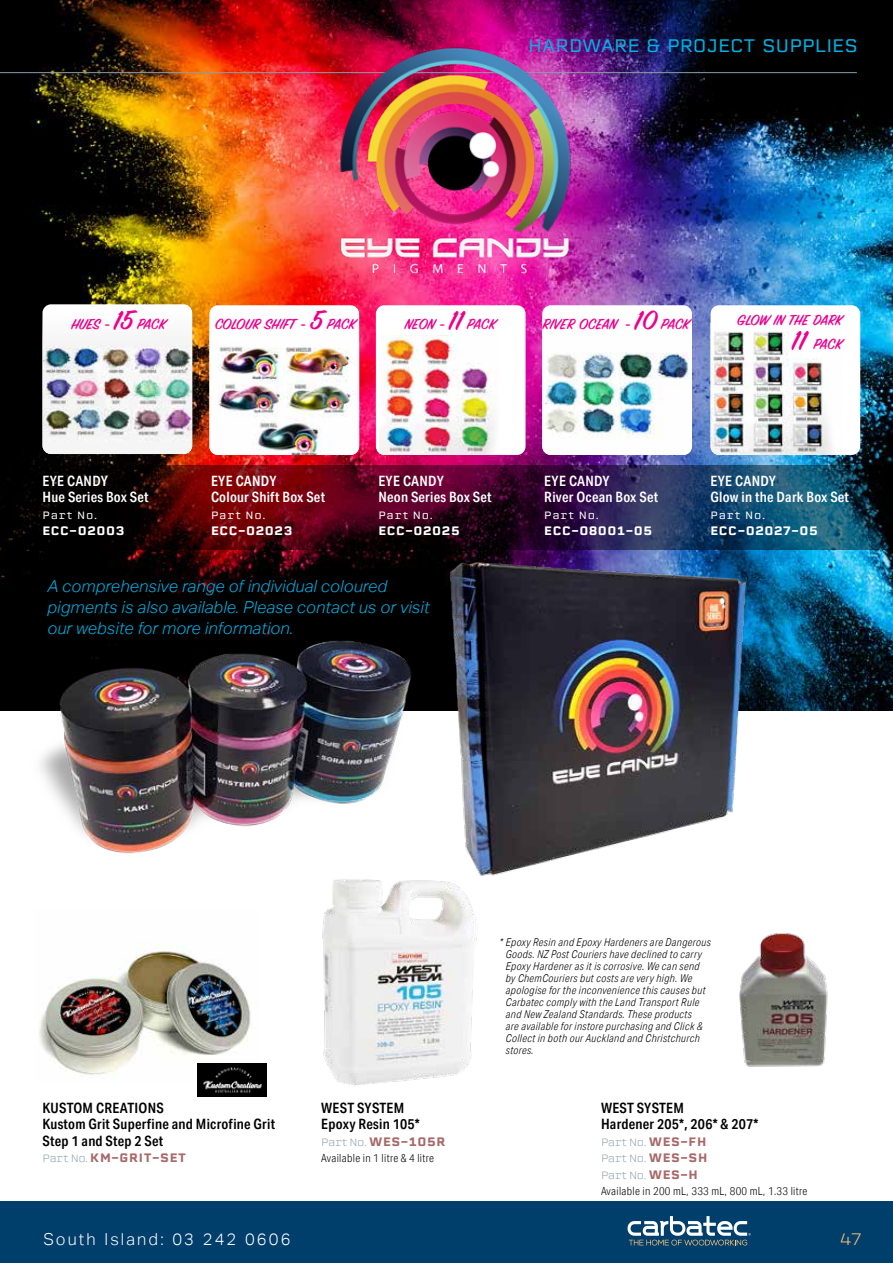
<style>
.page{position:relative;width:893px;height:1263px;background:#fff}
.page>*{position:absolute;margin:0;border:0;box-sizing:border-box;transform-origin:0 0}
.t1{font:18px "Erbaum";color:#00b1e5}
.t2{font:italic 300 16.5px/21px "Aktiv Grotesk";letter-spacing:.01em;color:#00b1e5}
.t3{font:16.5px/24px "Sign Painter House Script";letter-spacing:.01em;color:#ec008c;text-align:right}
.t4{font:300 16.5px "Aktiv Grotesk";letter-spacing:.13em;color:#fff}
.t5{font:300 16.5px "Erbaum";color:#feca7a}
.t6{font:600 14.25px/16.5px "Aktiv Grotesk Cd";letter-spacing:.02em;color:#fff}
.t7{font:600 14.25px/16.5px "Aktiv Grotesk Cd";letter-spacing:.02em;color:#000}
.t8{font:500 12px "Erbaum";letter-spacing:.05em;color:#fff}
.t9{font:500 12px "Erbaum";letter-spacing:.05em;color:#a86969}
.t10{font:300 11.25px "Aktiv Grotesk Cd";letter-spacing:.03em;color:#000}
.t11{font:italic 300 10.8px/12px "Aktiv Grotesk Cd";letter-spacing:.03em;color:#000}
.t12{font:300 10.5px/16.5px "Erbaum";letter-spacing:-.05em;color:#899eaa;text-align:justify}
.t13{font:10.5px "Erbaum";letter-spacing:.075em;color:#fff}
.s1{font-size:30px}
.s2{font-weight:300;font-size:10.5px;color:#899eaa}
.s3{font-weight:500;font-size:12px;color:#a86969}
</style>
<div class="page">
<div style="left:0;top:1202px;width:893px;height:61px;background:#003e6b"></div>
<img style="left:0;top:0;width:893px;height:710px">
<img style="left:0;top:465px;width:893px;height:84px">
<hr style="left:0;top:72px;width:857px;height:1px;background:#899eaa">
<svg style="left:627px;top:1216px;width:124px;height:29px"></svg>
<img style="left:13px;top:635px;width:405px;height:219px">
<div style="left:43px;top:304px;width:149px;height:150px;background:#fff;border-radius:9px"></div>
<img style="left:43px;top:344px;width:149px;height:110px">
<div style="left:209px;top:305px;width:150px;height:150px;background:#fff;border-radius:9px"></div>
<img style="left:209px;top:314px;width:150px;height:141px">
<div style="left:376px;top:305px;width:150px;height:150px;background:#fff;border-radius:9px"></div>
<img style="left:380px;top:336px;width:119px;height:119px">
<div style="left:542px;top:305px;width:150px;height:150px;background:#fff;border-radius:9px"></div>
<img style="left:542px;top:318px;width:150px;height:137px">
<div style="left:711px;top:305px;width:149px;height:150px;background:#fff;border-radius:9px"></div>
<img style="left:711px;top:324px;width:121px;height:130px">
<img style="left:39px;top:950px;width:212px;height:132px">
<img style="left:322px;top:879px;width:155px;height:206px">
<img style="left:739px;top:933px;width:89px;height:134px">
<img style="left:418px;top:537px;width:359px;height:357px">
<img style="left:294px;top:27px;width:322px;height:264px">
<div style="left:198px;top:1063px;width:69px;height:34px;background:#000"></div>
<img style="left:203px;top:1067px;width:59px;height:26px">
<h1 class="t1" style="left:528px;top:33px;width:331px">HARDWARE &amp; PROJECT SUPPLIES</h1>
<h2 class="t3" style="left:71px;top:313px;width:96px">HUES - <span class="s1">15</span> PACK</h2>
<h2 class="t3" style="left:215px;top:313px;width:142px">COLOUR SHIFT - <span class="s1">5</span> PACK</h2>
<h2 class="t3" style="left:405px;top:313px;width:92px">NEON - <span class="s1">11</span> PACK</h2>
<h2 class="t3" style="left:543px;top:313px;width:148px">RIVER OCEAN - <span class="s1">10</span> PACK</h2>
<h2 class="t3" style="left:737px;top:309px;width:106px">GLOW IN THE DARK<br><span class="s1">11</span> PACK</h2>
<h3 class="t6" style="left:43px;top:473px;width:108px">EYE CANDY<br>Hue Series Box Set</h3>
<p class="t13" style="left:43px;top:508px;width:56px">Part No.</p>
<p class="t8" style="left:43px;top:522px;width:83px">ECC-02003</p>
<h3 class="t6" style="left:211px;top:473px;width:116px">EYE CANDY<br>Colour Shift Box Set</h3>
<p class="t13" style="left:211px;top:508px;width:56px">Part No.</p>
<p class="t8" style="left:211px;top:522px;width:83px">ECC-02023</p>
<h3 class="t6" style="left:378px;top:473px;width:115px">EYE CANDY<br>Neon Series Box Set</h3>
<p class="t13" style="left:378px;top:508px;width:56px">Part No.</p>
<p class="t8" style="left:378px;top:522px;width:83px">ECC-02025</p>
<h2 class="t2" style="left:47px;top:576px;width:384px">A comprehensive range of individual coloured pigments is also available. Please contact us or visit our website for more information.</h2>
<h3 class="t6" style="left:544px;top:473px;width:115px">EYE CANDY<br>River Ocean Box Set</h3>
<p class="t13" style="left:544px;top:508px;width:56px">Part No.</p>
<p class="t8" style="left:544px;top:522px;width:109px">ECC-08001-05</p>
<h3 class="t6" style="left:711px;top:473px;width:140px">EYE CANDY<br>Glow in the Dark Box Set</h3>
<p class="t13" style="left:711px;top:508px;width:56px">Part No.</p>
<p class="t8" style="left:711px;top:522px;width:109px">ECC-02027-05</p>
<h3 class="t7" style="left:43px;top:1100px;width:234px">KUSTOM CREATIONS<br>Kustom Grit Superfine and Microfine Grit<br>Step 1 and Step 2 Set</h3>
<p class="t9" style="left:43px;top:1149px;width:145px"><span class="s2">Part No.</span> KM-GRIT-SET</p>
<h3 class="t7" style="left:321px;top:1100px;width:100px">WEST SYSTEM<br>Epoxy Resin 105*</h3>
<p class="t9" style="left:321px;top:1133px;width:126px"><span class="s2">Part No.</span> WES-105R</p>
<p class="t10" style="left:321px;top:1152px;width:114px">Available in 1 litre &amp; 4 litre</p>
<p class="t11" style="left:506px;top:936px;width:206px;text-indent:-6px">* Epoxy Resin and Epoxy Hardeners are Dangerous Goods. NZ Post Couriers have declined to carry Epoxy Hardener as it is corrosive. We can send by ChemCouriers but costs are very high. We apologise for the inconvenience this causes but Carbatec comply with the Land Transport Rule and New Zealand Standards. These products<br>are available for instore purchasing and Click &amp; Collect in both our Auckland and Christchurch stores.</p>
<h3 class="t7" style="left:601px;top:1100px;width:159px">WEST SYSTEM<br>Hardener 205*, 206* &amp; 207*</h3>
<p class="t12" style="left:601px;top:1134px;width:108px">Part No. <span class="s3">WES-FH </span>Part No. <span class="s3">WES-SH </span>Part No. <span class="s3">WES-H</span></p>
<p class="t10" style="left:601px;top:1185px;width:208px">Available in 200 mL, 333 mL, 800 mL, 1.33 litre</p>
<h2 class="t4" style="left:43px;top:1229px;width:249px">South Island: 03 242 0606</h2>
<h2 class="t5" style="left:840px;top:1228px;width:23px">47</h2>
</div>
